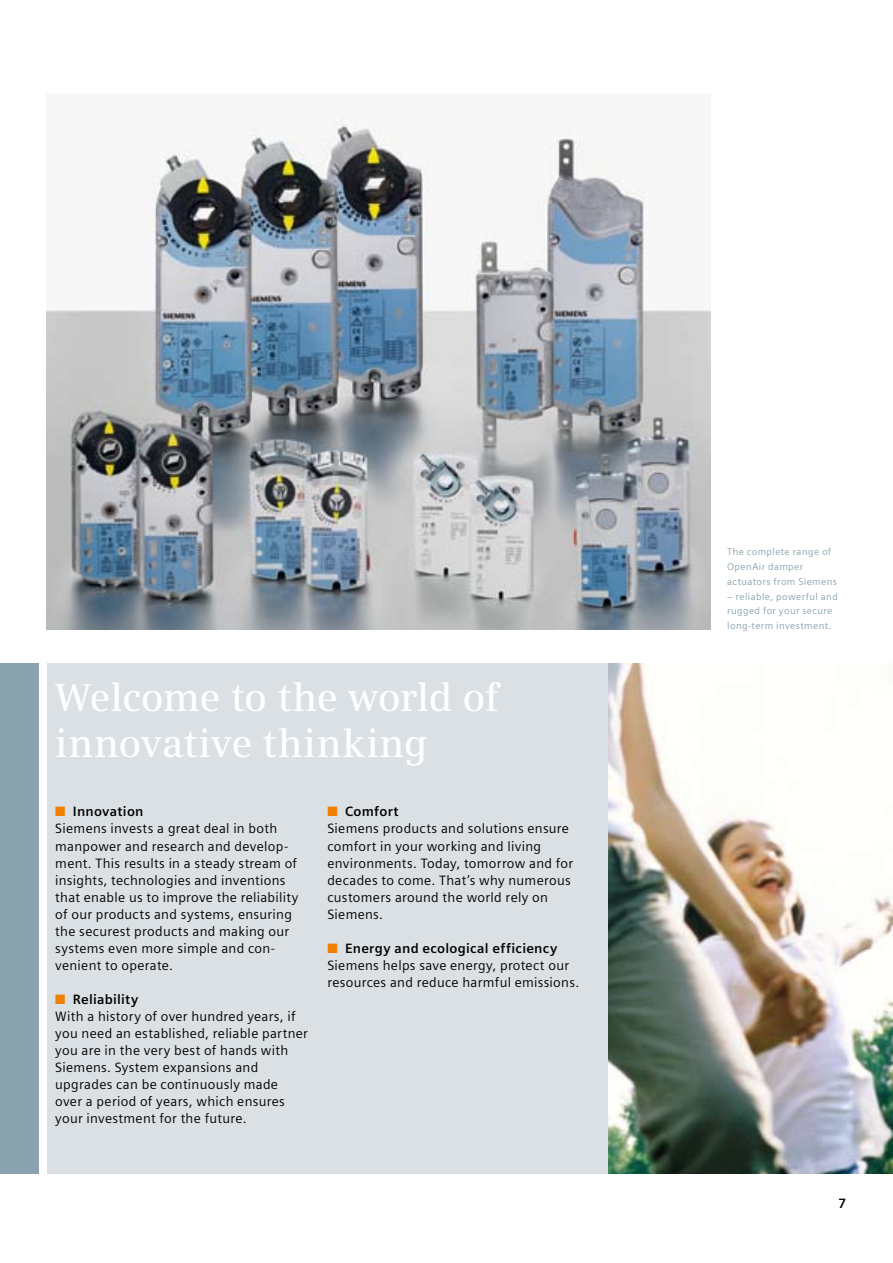
<style>
.page{position:relative;width:893px;height:1263px;background:#fff}
.page>*{position:absolute;margin:0;border:0;box-sizing:border-box;transform-origin:0 0}
.t1{font:600 39px/46.8px "Siemens Serif OT";letter-spacing:-.01em;color:#fff}
.t2{font:13.5px/17px "Siemens Sans OT";letter-spacing:.02em;color:#000}
.t3{font:700 13.5px "Siemens Sans OT";color:#000}
.t4{font:9.75px/14.9px "Siemens Sans OT";letter-spacing:.045em;color:#8ba3af}
.s1{color:#ee7f00}
.s2{font-weight:700}
</style>
<div class="page">
<div style="left:47px;top:663px;width:846px;height:511px;background:#dae0e3"></div>
<div style="left:0;top:663px;width:38px;height:511px;background:#8ba3af"></div>
<img style="left:608px;top:663px;width:285px;height:511px">
<img style="left:47px;top:115px;width:663px;height:515px">
<h1 class="t1" style="left:55px;top:673px;width:445px">Welcome to the world of innovative thinking</h1>
<p class="t2" style="left:55px;top:803px;width:245px"><span class="s1">■</span> <span class="s2">Innovation<br></span>Siemens invests a great deal in both manpower and research and develop&shy;ment. This results in a steady stream of insights, technologies and inventions that enable us to improve the reliability of our products and systems, ensuring the securest products and making our systems even more simple and con&shy;venient to operate.</p>
<p class="t2" style="left:55px;top:990px;width:254px"><span class="s1">■</span> <span class="s2">Reliability<br></span>With a history of over hundred years, if you need an established, reliable partner you are in the very best of hands with Siemens. System expansions and<br>up grades can be continuously made over a period of years, which ensures your investment for the future.</p>
<p class="t2" style="left:327px;top:803px;width:247px"><span class="s1">■</span> <span class="s2">Comfort<br></span>Siemens products and solutions ensure comfort in your working and living<br>en vironments. Today, tomorrow and for decades to come. That’s why numerous customers around the world rely on<br>Siemens.</p>
<p class="t2" style="left:327px;top:939px;width:253px"><span class="s1">■</span> <span class="s2">Energy and ecological efficiency<br></span>Siemens helps save energy, protect our resources and reduce harmful emissions.</p>
<p class="t4" style="left:727px;top:544px;width:111px">The complete range of<br>OpenAir damper actuators from Siemens</p>
<p class="t4" style="left:727px;top:589px;width:112px">– reliable, powerful and rugged for your secure long-term investment.</p>
<p class="t3" style="left:838px;top:1195px;width:9px">7</p>
</div>
